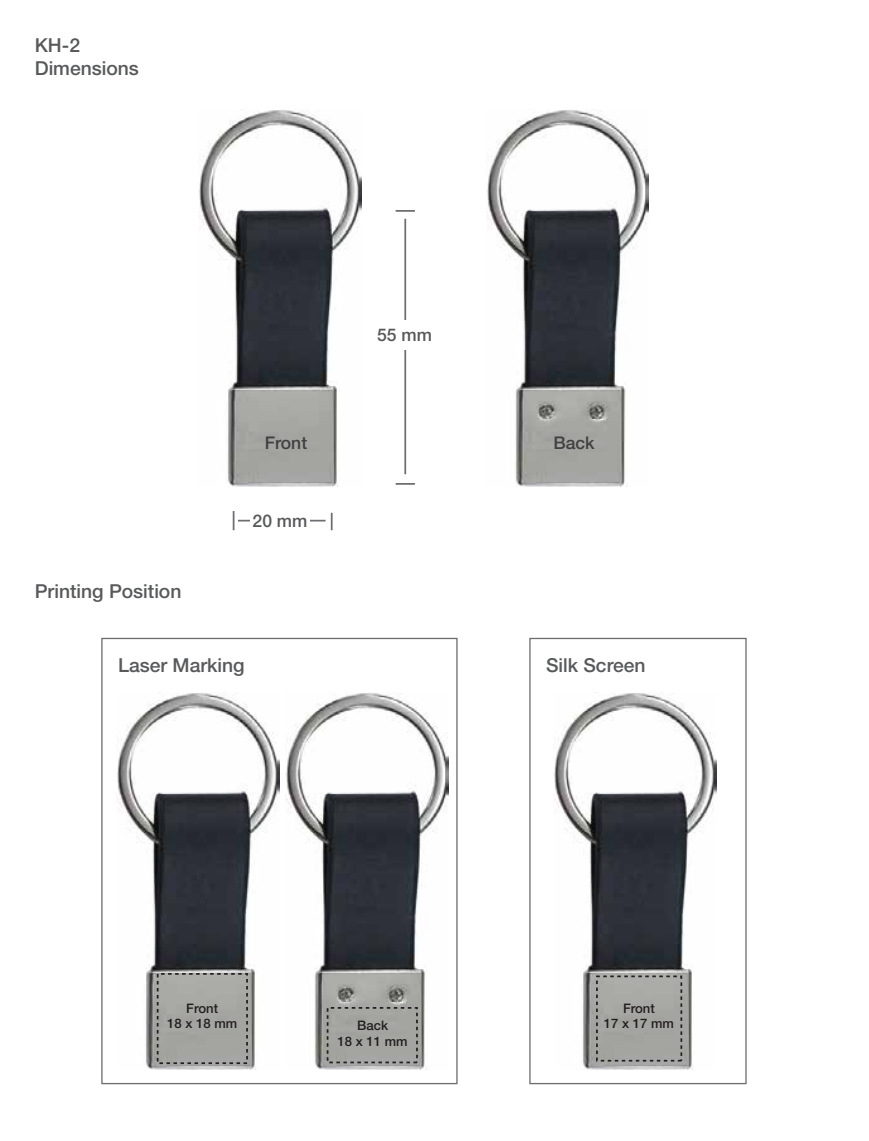
<style>
.page{position:relative;width:869px;height:1141px;background:#fff}
.page>*{position:absolute;margin:0;border:0;box-sizing:border-box;transform-origin:0 0}
.t1{font:500 19.25px/23.1px "Helvetica Neue LT Std";color:#58595b}
.t2{font:500 17.5px "Helvetica Neue LT Std";color:#414042}
.t3{font:500 17.5px "Helvetica Neue LT Std";color:#58595b}
.t4{font:500 13.12px/15.8px "Helvetica Neue LT Std";color:#231f20;text-align:center}
</style>
<div class="page">
<img style="left:486px;top:110px;width:162px;height:376px">
<img style="left:285px;top:693px;width:163px;height:376px">
<img style="left:199px;top:109px;width:162px;height:377px">
<img style="left:117px;top:692px;width:162px;height:377px">
<hr style="left:404px;top:219px;width:2px;height:255px;background:#6d6e71">
<div style="left:370px;top:321px;width:68px;height:29px;background:#fff"></div>
<svg style="left:232px;top:511px;width:2px;height:19px"></svg>
<svg style="left:395px;top:210px;width:19px;height:2px"></svg>
<svg style="left:395px;top:483px;width:19px;height:2px"></svg>
<hr style="left:238px;top:520px;width:87px;height:1px;background:#6d6e71">
<div style="left:250px;top:506px;width:59px;height:31px;background:#fff"></div>
<div style="left:101px;top:638px;width:356px;height:446px;border:1px solid #6d6e71"></div>
<svg style="left:330px;top:513px;width:2px;height:17px"></svg>
<div style="left:157px;top:973px;width:91px;height:91px;border:2px dashed #231f20"></div>
<div style="left:326px;top:1007px;width:91px;height:56px;border:2px dashed #231f20"></div>
<img style="left:554px;top:692px;width:162px;height:377px">
<div style="left:529px;top:638px;width:217px;height:446px;border:1px solid #6d6e71"></div>
<div style="left:595px;top:975px;width:87px;height:87px;border:2px dashed #231f20"></div>
<p class="t1" style="left:35px;top:34px;width:106px">KH-2<br>Dimensions</p>
<p class="t3" style="left:377px;top:324px;width:56px">55 mm</p>
<p class="t2" style="left:264px;top:432px;width:44px">Front</p>
<p class="t2" style="left:553px;top:432px;width:43px">Back</p>
<p class="t1" style="left:35px;top:579px;width:148px">Printing Position</p>
<p class="t3" style="left:252px;top:511px;width:56px">20 mm</p>
<p class="t1" style="left:118px;top:654px;width:128px">Laser Marking</p>
<p class="t1" style="left:545px;top:654px;width:101px">Silk Screen</p>
<p class="t4" style="left:167px;top:1000px;width:72px">Front<br>18 x 18 mm</p>
<p class="t4" style="left:337px;top:1018px;width:72px">Back<br>18 x 11 mm</p>
<p class="t4" style="left:603px;top:1000px;width:72px">Front<br>17 x 17 mm</p>
</div>
